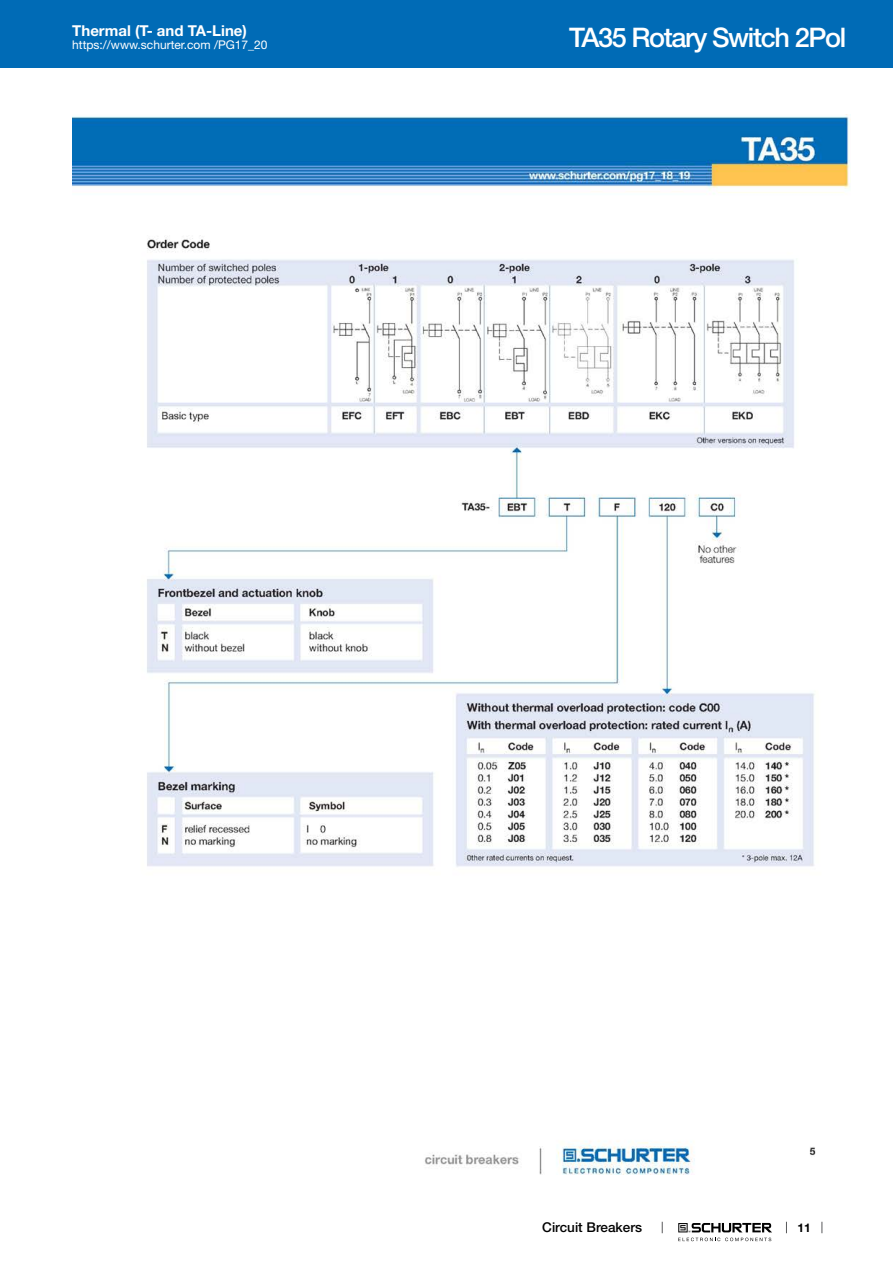
<style>
.page{position:relative;width:893px;height:1263px;background:#fff}
.page>*{position:absolute;margin:0;border:0;box-sizing:border-box;transform-origin:0 0}
.t1{font:500 27px "Helvetica Neue LT";letter-spacing:-.05em;color:#fff}
.t2{font:700 15px "Helvetica Neue LT";color:#fff}
.t3{font:500 13.5px "Helvetica Neue LT";color:#000}
.t4{font:12px "Helvetica Neue LT";color:#fff}
.t5{font:700 12px "Helvetica Neue LT";color:#000}
</style>
<div class="page">
<svg style="left:678px;top:1223px;width:94px;height:18px"></svg>
<div style="left:0;top:0;width:893px;height:68px;background:#006bb6"></div>
<img style="left:72px;top:114px;width:778px;height:1060px">
<p class="t2" style="left:72px;top:21px;width:176px">Thermal (T- and TA-Line)</p>
<p class="t4" style="left:72px;top:38px;width:197px">https://www.schurter.com /PG17_20</p>
<h1 class="t1" style="left:569px;top:21px;width:278px">TA35 Rotary Switch 2Pol</h1>
<p class="t3" style="left:542px;top:1219px;width:101px">Circuit Breakers</p>
<p class="t5" style="left:797px;top:1220px;width:15px">11</p>
</div>
